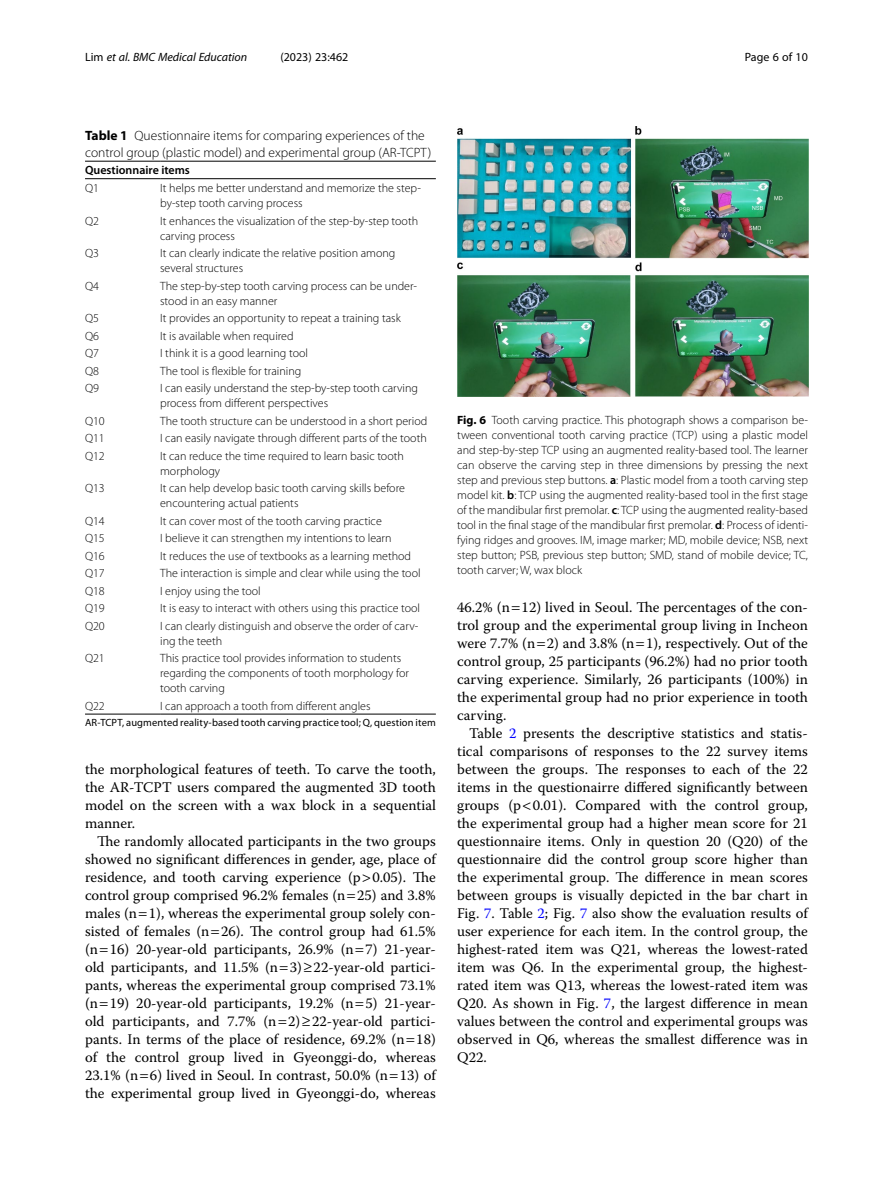
<style>
.page{position:relative;width:893px;height:1191px;background:#fff}
.page>*{position:absolute;margin:0;border:0;box-sizing:border-box;transform-origin:0 0}
.Body_Text_Indent{font:14.7px/18px "Warnock Pro";color:#000;text-align:justify}
.Body_Text{font:14.7px/18px "Warnock Pro";color:#000;text-align:justify}
.Table_Caption{font:300 13.5px/16.5px "Myriad Pro";color:#000}
.Table_Body{font:300 12px/15px "Myriad Pro";color:#000}
.Figure_Caption{font:300 12px/15px "Myriad Pro";color:#000;text-align:justify}
.t1{font:italic 12px "Myriad Pro";color:#000}
.t2{font:12px "Myriad Pro";color:#000}
.Table_Head{font:600 12px "Myriad Pro";color:#000}
.Table_Footnote{font:10.5px "Myriad Pro";letter-spacing:.015em;color:#000}
.s1{font-style:normal}
.s2{font-weight:700}
.s3{font-weight:600}
.s4{color:#00f}
</style>
<div class="page">
<hr style="left:160px;top:178px;width:276px;height:1px;background:#000">
<hr style="left:85px;top:178px;width:75px;height:1px;background:#000">
<hr style="left:160px;top:714px;width:276px;height:1px;background:#000">
<hr style="left:85px;top:714px;width:75px;height:1px;background:#000">
<hr style="left:85px;top:161px;width:75px;height:1px;background:#000">
<hr style="left:160px;top:161px;width:276px;height:1px;background:#000">
<img style="left:457px;top:126px;width:351px;height:271px">
<p class="t1" style="left:85px;top:50px;width:164px"><span class="s1">Lim</span> et al. BMC Medical Education</p>
<p class="t2" style="left:280px;top:50px;width:70px">(2023) 23:462</p>
<p class="t2" style="left:745px;top:50px;width:65px">Page 6 of 10</p>
<p class="Table_Caption" style="left:85px;top:128px;width:348px"><span class="s2">Table 1</span> Questionnaire items for comparing experiences of the control group (plastic model) and experimental group (AR-TCPT)</p>
<p class="Table_Head" style="left:85px;top:163px;width:106px">Questionnaire items</p>
<p class="Table_Body" style="left:85px;top:181px;width:15px">Q1</p>
<p class="Table_Body" style="left:160px;top:181px;width:262px">It helps me better understand and memorize the step&shy;by-step tooth carving process</p>
<p class="Table_Body" style="left:85px;top:213px;width:15px">Q2</p>
<p class="Table_Body" style="left:160px;top:213px;width:259px">It enhances the visualization of the step-by-step tooth carving process</p>
<p class="Table_Body" style="left:85px;top:246px;width:15px">Q3</p>
<p class="Table_Body" style="left:160px;top:246px;width:237px">It can clearly indicate the relative position among several structures</p>
<p class="Table_Body" style="left:85px;top:278px;width:15px">Q4</p>
<p class="Table_Body" style="left:160px;top:278px;width:258px">The step-by-step tooth carving process can be under&shy;stood in an easy manner</p>
<p class="Table_Body" style="left:85px;top:311px;width:15px">Q5</p>
<p class="Table_Body" style="left:160px;top:311px;width:242px">It provides an opportunity to repeat a training task</p>
<p class="Table_Body" style="left:85px;top:328px;width:15px">Q6</p>
<p class="Table_Body" style="left:160px;top:328px;width:135px">It is available when required</p>
<p class="Table_Body" style="left:85px;top:346px;width:15px">Q7</p>
<p class="Table_Body" style="left:160px;top:346px;width:149px">I think it is a good learning tool</p>
<p class="Table_Body" style="left:85px;top:363px;width:15px">Q8</p>
<p class="Table_Body" style="left:160px;top:363px;width:143px">The tool is flexible for training</p>
<p class="Table_Body" style="left:85px;top:381px;width:15px">Q9</p>
<p class="Table_Body" style="left:160px;top:381px;width:259px">I can easily understand the step-by-step tooth carving process from different perspectives</p>
<p class="Table_Body" style="left:85px;top:413px;width:21px">Q10</p>
<p class="Table_Body" style="left:160px;top:413px;width:269px">The tooth structure can be understood in a short period</p>
<p class="Table_Body" style="left:85px;top:431px;width:21px">Q11</p>
<p class="Table_Body" style="left:160px;top:431px;width:268px">I can easily navigate through different parts of the tooth</p>
<p class="Table_Body" style="left:85px;top:448px;width:21px">Q12</p>
<p class="Table_Body" style="left:160px;top:448px;width:245px">It can reduce the time required to learn basic tooth morphology</p>
<p class="Table_Body" style="left:85px;top:481px;width:21px">Q13</p>
<p class="Table_Body" style="left:160px;top:481px;width:246px">It can help develop basic tooth carving skills before encountering actual patients</p>
<p class="Table_Body" style="left:85px;top:513px;width:21px">Q14</p>
<p class="Table_Body" style="left:160px;top:513px;width:223px">It can cover most of the tooth carving practice</p>
<p class="Table_Body" style="left:85px;top:531px;width:21px">Q15</p>
<p class="Table_Body" style="left:160px;top:531px;width:233px">I believe it can strengthen my intentions to learn</p>
<p class="Table_Body" style="left:85px;top:548px;width:21px">Q16</p>
<p class="Table_Body" style="left:160px;top:548px;width:252px">It reduces the use of textbooks as a learning method</p>
<p class="Table_Body" style="left:85px;top:566px;width:21px">Q17</p>
<p class="Table_Body" style="left:160px;top:566px;width:262px">The interaction is simple and clear while using the tool</p>
<p class="Table_Body" style="left:85px;top:583px;width:21px">Q18</p>
<p class="Table_Body" style="left:160px;top:583px;width:102px">I enjoy using the tool</p>
<p class="Table_Body" style="left:85px;top:601px;width:21px">Q19</p>
<p class="Table_Body" style="left:160px;top:601px;width:261px">It is easy to interact with others using this practice tool</p>
<p class="Table_Body" style="left:85px;top:618px;width:21px">Q20</p>
<p class="Table_Body" style="left:160px;top:618px;width:260px">I can clearly distinguish and observe the order of carv&shy;ing the teeth</p>
<p class="Table_Body" style="left:85px;top:651px;width:21px">Q21</p>
<p class="Table_Body" style="left:160px;top:651px;width:250px">This practice tool provides information to students regarding the components of tooth morphology for tooth carving</p>
<p class="Table_Body" style="left:85px;top:698px;width:21px">Q22</p>
<p class="Table_Body" style="left:160px;top:698px;width:212px">I can approach a tooth from different angles</p>
<p class="Table_Footnote" style="left:85px;top:716px;width:352px">AR-TCPT, augmented reality-based tooth carving practice tool; Q, question item</p>
<p class="Body_Text" style="left:85px;top:760px;width:352px">the morphological features of teeth. To carve the tooth, the AR-TCPT users compared the augmented 3D tooth model on the screen with a wax block in a sequential manner.</p>
<p class="Body_Text_Indent" style="left:85px;top:832px;width:352px;text-indent:12px">The randomly allocated participants in the two groups showed no significant differences in gender, age, place of residence, and tooth carving experience (p 0.05). The control group comprised 96.2% females (n 25) and 3.8% males (n 1), whereas the experimental group solely con&shy;sisted of females (n 26). The control group had 61.5% (n 16) 20-year-old participants, 26.9% (n 7) 21-year&shy;old participants, and 11.5% (n 3)≥22-year-old partici&shy;pants, whereas the experimental group comprised 73.1% (n 19) 20-year-old participants, 19.2% (n 5) 21-year&shy;old participants, and 7.7% (n 2)≥22-year-old partici&shy;pants. In terms of the place of residence, 69.2% (n 18) of the control group lived in Gyeonggi-do, whereas 23.1% (n 6) lived in Seoul. In contrast, 50.0% (n 13) of the experimental group lived in Gyeonggi-do, whereas</p>
<p class="Figure_Caption" style="left:457px;top:412px;width:352px"><span class="s2">Fig. 6</span> Tooth carving practice. This photograph shows a comparison be&shy;tween conventional tooth carving practice (TCP) using a plastic model and step-by-step TCP using an augmented reality-based tool. The learner can observe the carving step in three dimensions by pressing the next step and previous step buttons. <span class="s3">a</span>: Plastic model from a tooth carving step model kit. <span class="s3">b</span>: TCP using the augmented reality-based tool in the first stage of the mandibular first premolar. <span class="s3">c</span>: TCP using the augmented reality-based tool in the final stage of the mandibular first premolar. <span class="s3">d</span>: Process of identi&shy;fying ridges and grooves. IM, image marker; MD, mobile device; NSB, next step button; PSB, previous step button; SMD, stand of mobile device; TC, tooth carver; W, wax block</p>
<p class="Body_Text_Indent" style="left:457px;top:598px;width:352px">46.2% (n 12) lived in Seoul. The percentages of the con&shy;trol group and the experimental group living in Incheon were 7.7% (n 2) and 3.8% (n 1), respectively. Out of the control group, 25 participants (96.2%) had no prior tooth carving experience. Similarly, 26 participants (100%) in the experimental group had no prior experience in tooth carving.</p>
<p class="Body_Text_Indent" style="left:457px;top:724px;width:352px;text-indent:12px">Table <span class="s4">2</span> presents the descriptive statistics and statis&shy;tical comparisons of responses to the 22 survey items between the groups. The responses to each of the 22 items in the questionairre differed significantly between groups (p 0.01). Compared with the control group, the experimental group had a higher mean score for 21 questionnaire items. Only in question 20 (Q20) of the questionnaire did the control group score higher than the experimental group. The difference in mean scores between groups is visually depicted in the bar chart in Fig. <span class="s4">7</span>. Table <span class="s4">2</span>; Fig. <span class="s4">7</span> also show the evaluation results of user experience for each item. In the control group, the highest-rated item was Q21, whereas the lowest-rated item was Q6. In the experimental group, the highest&shy;rated item was Q13, whereas the lowest-rated item was Q20. As shown in Fig. <span class="s4">7</span>, the largest difference in mean values between the control and experimental groups was observed in Q6, whereas the smallest difference was in Q22.</p>
</div>
